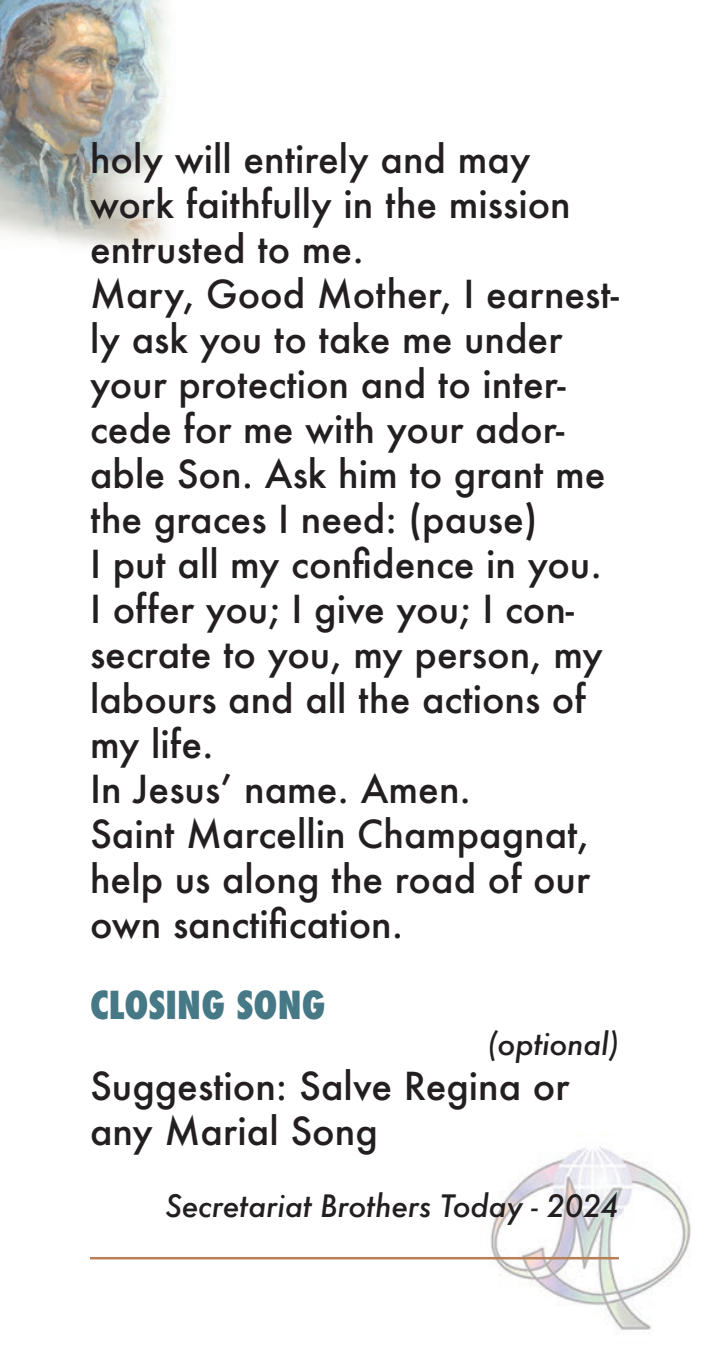
<style>
.page{position:relative;width:709px;height:1347px;background:#fff}
.page>*{position:absolute;margin:0;border:0;box-sizing:border-box;transform-origin:0 0}
.t1{font:500 37.5px/45px "Futura";color:#231f20}
.titolo{font:800 condensed 37.5px "Futura";color:#467886}
.firma{font:italic 500 30px "Futura";letter-spacing:-.01em;color:#231f20}
</style>
<div class="page">
<img style="left:0;top:0;width:691px;height:1330px">
<hr style="left:90px;top:1256px;width:529px;height:3px;background:#b97f56">
<p class="t1" style="left:90px;top:136px;width:482px">holy will entirely and may work faithfully in the mission entrusted to me.</p>
<p class="t1" style="left:90px;top:271px;width:530px">Mary, Good Mother, I earnest&shy;ly ask you to take me under your protection and to inter&shy;cede for me with your ador&shy;able Son. Ask him to grant me the graces I need: (pause)</p>
<p class="t1" style="left:90px;top:541px;width:514px">I put all my confidence in you.<br>I offer you; I give you; I con&shy;secrate to you, my person, my labours and all the actions of my life.</p>
<p class="t1" style="left:90px;top:766px;width:382px">In Jesus’ name. Amen.</p>
<p class="t1" style="left:90px;top:811px;width:501px;text-align:justify">Saint Marcellin Champagnat, help us along the road of our own sanctification.</p>
<p class="titolo" style="left:90px;top:979px;width:237px">CLOSING SONG</p>
<p class="firma" style="left:487px;top:1023px;width:133px">(optional)</p>
<p class="t1" style="left:90px;top:1063px;width:481px">Suggestion: Salve Regina or any Marial Song</p>
<p class="firma" style="left:165px;top:1185px;width:455px">Secretariat Brothers Today - 2024</p>
</div>
